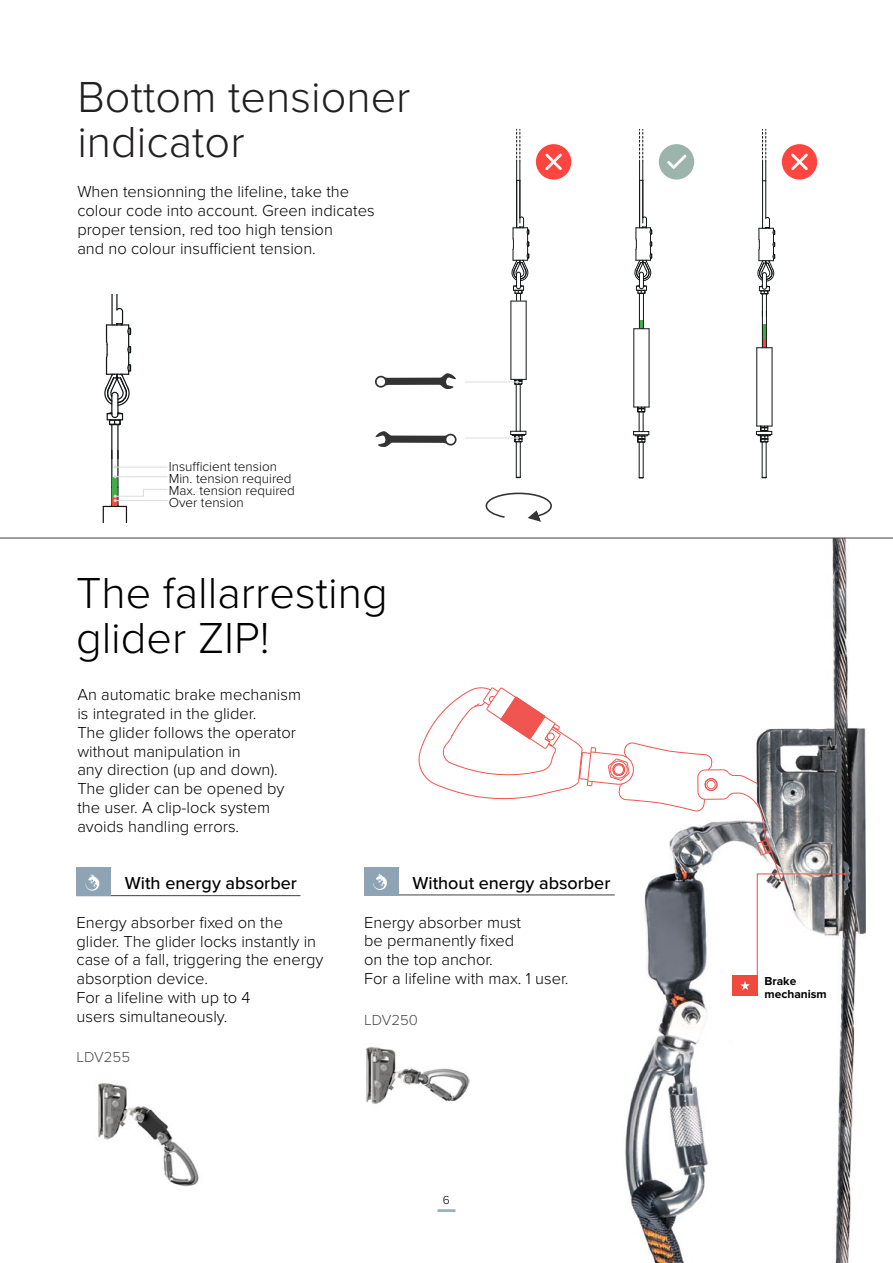
<style>
.page{position:relative;width:893px;height:1263px;background:#fff}
.page>*{position:absolute;margin:0;border:0;box-sizing:border-box;transform-origin:0 0}
.t1{font:300 45px/45px "Proxima Nova";color:#000}
.t2{font:300 45px/45px "Proxima Nova";color:#221f20}
.t3{font:500 18px "Proxima Nova";color:#000}
.t4{font:300 16.5px/18.8px "Proxima Nova";color:#000101}
.t5{font:300 15px "Proxima Nova";color:#49494b}
.t6{font:300 13.5px "Proxima Nova";color:#000101}
.t7{font:700 12px/13.5px "Proxima Nova";color:#000}
.t8{font:300 12px "Proxima Nova";color:#000}
</style>
<div class="page">
<img style="left:642px;top:539px;width:224px;height:723px">
<img style="left:365px;top:1046px;width:54px;height:58px">
<img style="left:98px;top:1083px;width:101px;height:103px">
<hr style="left:77px;top:895px;width:223px;height:1px;background:#414042">
<div style="left:77px;top:868px;width:34px;height:28px;background:#8ea4b5"></div>
<svg style="left:86px;top:874px;width:13px;height:17px"></svg>
<hr style="left:364px;top:895px;width:251px;height:1px;background:#414042">
<div style="left:364px;top:867px;width:34px;height:28px;background:#8ea4b5"></div>
<svg style="left:373px;top:873px;width:14px;height:17px"></svg>
<hr style="left:0;top:538px;width:893px;height:1px;background:#414042">
<svg style="left:419px;top:687px;width:428px;height:542px"></svg>
<hr style="left:762px;top:181px;width:1px;height:47px;background:#121617">
<hr style="left:765px;top:181px;width:1px;height:37px;background:#121617">
<hr style="left:766px;top:442px;width:1px;height:35px;background:#121617">
<hr style="left:762px;top:442px;width:1px;height:35px;background:#121617">
<svg style="left:756px;top:426px;width:16px;height:17px"></svg>
<hr style="left:756px;top:348px;width:1px;height:78px;background:#121617">
<hr style="left:772px;top:348px;width:1px;height:78px;background:#121617">
<svg style="left:757px;top:217px;width:18px;height:131px"></svg>
<hr style="left:643px;top:442px;width:1px;height:36px;background:#121617">
<hr style="left:639px;top:442px;width:1px;height:36px;background:#121617">
<svg style="left:634px;top:320px;width:15px;height:9px"></svg>
<hr style="left:633px;top:329px;width:1px;height:78px;background:#121617">
<hr style="left:649px;top:329px;width:1px;height:78px;background:#121617">
<hr style="left:639px;top:293px;width:1px;height:35px;background:#121617">
<hr style="left:643px;top:293px;width:1px;height:35px;background:#121617">
<hr style="left:642px;top:180px;width:1px;height:43px;background:#121617">
<svg style="left:634px;top:216px;width:18px;height:78px"></svg>
<hr style="left:639px;top:180px;width:1px;height:48px;background:#121617">
<svg style="left:633px;top:407px;width:16px;height:36px"></svg>
<hr style="left:520px;top:442px;width:1px;height:35px;background:#121617">
<hr style="left:516px;top:442px;width:1px;height:35px;background:#121617">
<hr style="left:510px;top:301px;width:1px;height:78px;background:#121617">
<hr style="left:526px;top:301px;width:1px;height:78px;background:#121617">
<hr style="left:519px;top:180px;width:1px;height:43px;background:#121617">
<svg style="left:511px;top:216px;width:18px;height:86px"></svg>
<hr style="left:516px;top:180px;width:1px;height:48px;background:#121617">
<hr style="left:516px;top:384px;width:1px;height:47px;background:#121617">
<hr style="left:520px;top:384px;width:1px;height:47px;background:#121617">
<svg style="left:516px;top:129px;width:4px;height:52px"></svg>
<svg style="left:639px;top:129px;width:4px;height:52px"></svg>
<svg style="left:762px;top:129px;width:4px;height:52px"></svg>
<svg style="left:536px;top:144px;width:35px;height:36px"></svg>
<svg style="left:782px;top:144px;width:35px;height:36px"></svg>
<svg style="left:659px;top:144px;width:35px;height:36px"></svg>
<svg style="left:375px;top:373px;width:82px;height:74px"></svg>
<hr style="left:465px;top:382px;width:52px;height:1px;background:#dbdcdd">
<svg style="left:511px;top:379px;width:15px;height:6px"></svg>
<hr style="left:465px;top:438px;width:52px;height:1px;background:#dbdcdd">
<svg style="left:510px;top:431px;width:16px;height:12px"></svg>
<svg style="left:486px;top:493px;width:66px;height:29px"></svg>
<hr style="left:111px;top:450px;width:1px;height:37px;background:#121617">
<hr style="left:117px;top:450px;width:2px;height:37px;background:#121617">
<hr style="left:111px;top:425px;width:1px;height:34px;background:#121617">
<hr style="left:117px;top:425px;width:2px;height:34px;background:#121617">
<svg style="left:104px;top:294px;width:27px;height:132px"></svg>
<div style="left:112px;top:477px;width:5px;height:21px;background:#41ad49"></div>
<hr style="left:115px;top:467px;width:53px;height:1px;background:#dbdcdd">
<hr style="left:115px;top:476px;width:53px;height:1px;background:#dbdcdd">
<svg style="left:103px;top:487px;width:65px;height:35px"></svg>
<h1 class="t2" style="left:77px;top:75px;width:335px">Bottom tensioner indicator</h1>
<p class="t4" style="left:77px;top:183px;width:299px">When tensionning the lifeline, take the colour code into account. Green indicates proper tension, red too high tension<br>and no colour insufficient tension.</p>
<p class="t6" style="left:169px;top:459px;width:110px">Insufficient tension</p>
<p class="t6" style="left:169px;top:471px;width:124px">Min. tension required</p>
<p class="t6" style="left:169px;top:482px;width:128px">Max. tension required</p>
<p class="t6" style="left:169px;top:494px;width:76px">Over tension</p>
<h1 class="t1" style="left:76px;top:571px;width:313px">The fallarresting glider ZIP!</h1>
<p class="t4" style="left:77px;top:686px;width:225px">An automatic brake mechanism is integrated in the glider.<br>The glider follows the operator without manipulation in<br>any direction (up and down).<br>The glider can be opened by the user. A clip-lock system avoids handling errors.</p>
<p class="t3" style="left:125px;top:873px;width:174px">With energy absorber</p>
<p class="t3" style="left:412px;top:872px;width:199px">Without energy absorber</p>
<p class="t4" style="left:77px;top:913px;width:248px">Energy absorber fixed on the glider. The glider locks instantly in case of a fall, triggering the energy absorption device.<br>For a lifeline with up to 4<br>users simultaneously.</p>
<p class="t5" style="left:77px;top:1048px;width:55px">LDV255</p>
<p class="t4" style="left:364px;top:913px;width:206px">Energy absorber must<br>be permanently fixed<br>on the top anchor.<br>For a lifeline with max. 1 user.</p>
<p class="t5" style="left:364px;top:1011px;width:55px">LDV250</p>
<p class="t8" style="left:443px;top:1193px;width:9px">6</p>
<p class="t7" style="left:764px;top:974px;width:64px">Brake mechanism</p>
</div>
